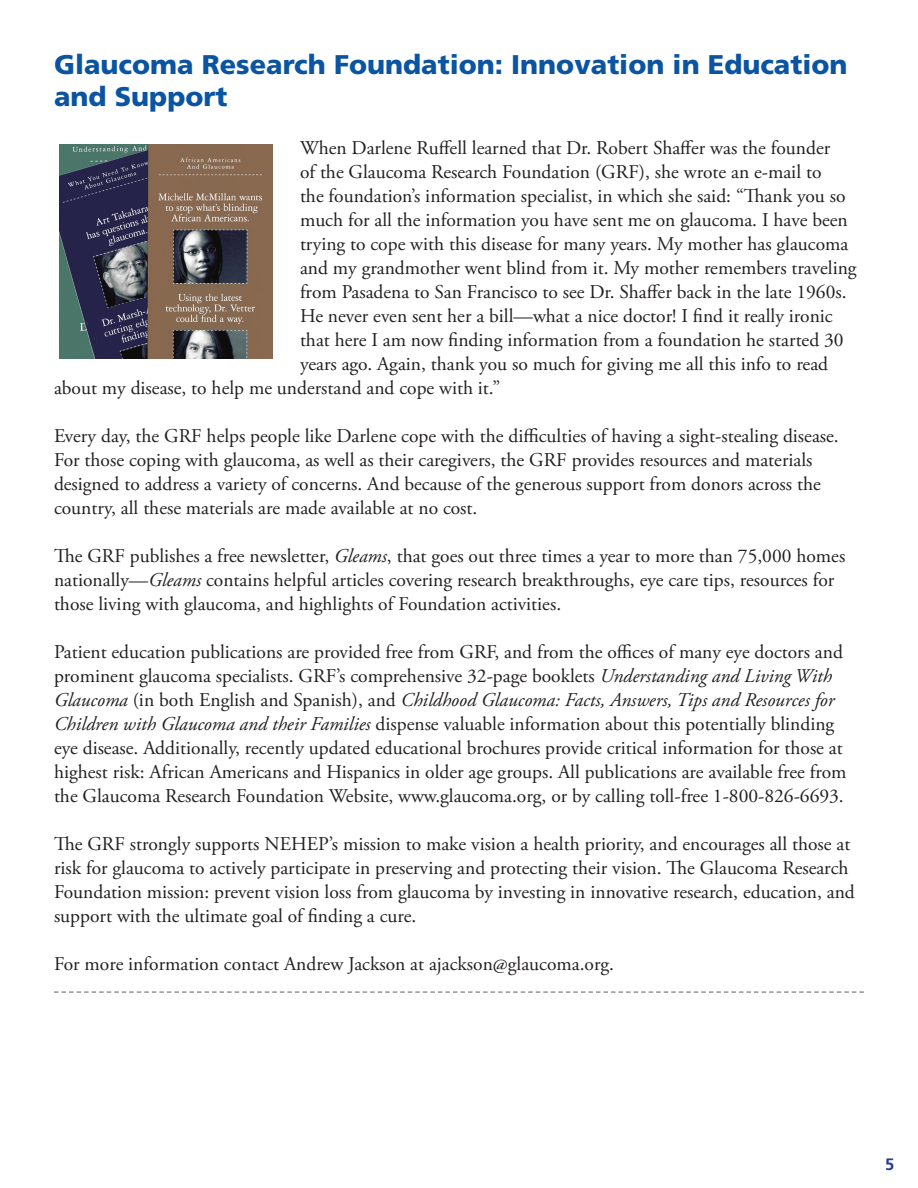
<style>
.page{position:relative;width:918px;height:1188px;background:#fff}
.page>*{position:absolute;margin:0;border:0;box-sizing:border-box;transform-origin:0 0}
.Titles{font:900 27px/31.5px "Frutiger LT Std";color:#0a54a1}
.t1{font:19.5px/24px "Adobe Garamond Pro";color:#231f20}
.t2{font:700 16.5px "Frutiger LT Std";color:#253b8d}
.s1{font-style:italic}
</style>
<div class="page">
<svg style="left:54px;top:991px;width:810px;height:2px"></svg>
<img style="left:59px;top:144px;width:214px;height:214px">
<p class="Titles" style="left:54px;top:49px;width:795px">Glaucoma Research Foundation: Innovation in Education and Support</p>
<p class="t1" style="left:300px;top:136px;width:532px">When Darlene Ruffell learned that Dr. Robert Shaffer was the founder</p>
<p class="t1" style="left:300px;top:160px;width:523px">of the Glaucoma Research Foundation (GRF), she wrote an e-mail to</p>
<p class="t1" style="left:300px;top:184px;width:547px">the foundation’s information specialist, in which she said: “Thank you so</p>
<p class="t1" style="left:300px;top:208px;width:549px">much for all the information you have sent me on glaucoma. I have been</p>
<p class="t1" style="left:300px;top:232px;width:550px">trying to cope with this disease for many years. My mother has glaucoma</p>
<p class="t1" style="left:300px;top:256px;width:558px">and my grandmother went blind from it. My mother remembers traveling</p>
<p class="t1" style="left:300px;top:280px;width:548px">from Pasadena to San Francisco to see Dr. Shaffer back in the late 1960s.</p>
<p class="t1" style="left:300px;top:304px;width:534px">He never even sent her a bill—what a nice doctor! I find it really ironic</p>
<p class="t1" style="left:300px;top:328px;width:545px">that here I am now finding information from a foundation he started 30</p>
<p class="t1" style="left:300px;top:352px;width:530px">years ago. Again, thank you so much for giving me all this info to read</p>
<p class="t1" style="left:54px;top:376px;width:448px">about my disease, to help me understand and cope with it.”</p>
<p class="t1" style="left:54px;top:424px;width:786px">Every day, the GRF helps people like Darlene cope with the difficulties of having a sight-stealing disease.<br>For those coping with glaucoma, as well as their caregivers, the GRF provides resources and materials designed to address a variety of concerns. And because of the generous support from donors across the country, all these materials are made available at no cost.</p>
<p class="t1" style="left:54px;top:544px;width:793px">The GRF publishes a free newsletter, <span class="s1">Gleams</span>, that goes out three times a year to more than 75,000 homes nationally—<span class="s1">Gleams</span> contains helpful articles covering research breakthroughs, eye care tips, resources for those living with glaucoma, and highlights of Foundation activities.</p>
<p class="t1" style="left:54px;top:640px;width:794px">Patient education publications are provided free from GRF, and from the offices of many eye doctors and prominent glaucoma specialists. GRF’s comprehensive 32-page booklets <span class="s1">Understanding and Living With Glaucoma</span> (in both English and Spanish), and <span class="s1">Childhood Glaucoma: Facts, Answers, Tips and Resources for Children with Glaucoma and their Families</span> dispense valuable information about this potentially blinding eye disease. Additionally, recently updated educational brochures provide critical information for those at highest risk: African Americans and Hispanics in older age groups. All publications are available free from the Glaucoma Research Foundation Website, www.glaucoma.org, or by calling toll-free 1-800-826-6693.</p>
<p class="t1" style="left:54px;top:832px;width:802px">The GRF strongly supports NEHEP’s mission to make vision a health priority, and encourages all those at risk for glaucoma to actively participate in preserving and protecting their vision. The Glaucoma Research Foundation mission: prevent vision loss from glaucoma by investing in innovative research, education, and support with the ultimate goal of finding a cure.</p>
<p class="t1" style="left:54px;top:952px;width:562px">For more information contact Andrew Jackson at ajackson@glaucoma.org.</p>
<p class="t2" style="left:885px;top:1155px;width:11px">5</p>
</div>
